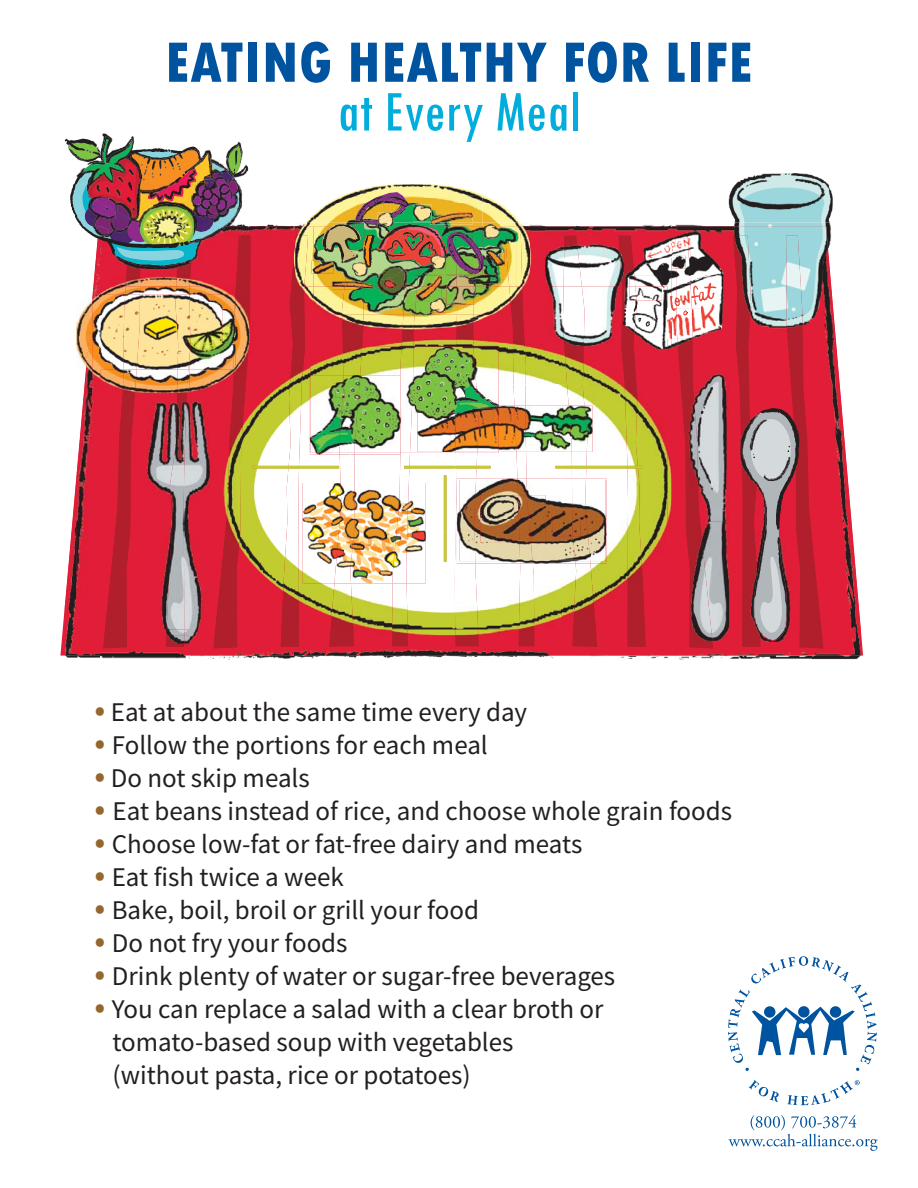
<style>
.page{position:relative;width:918px;height:1188px;background:#fff}
.page>*{position:absolute;margin:0;border:0;box-sizing:border-box;transform-origin:0 0}
.t1{font:800 condensed 60px "Tw Cen";color:#00539f}
.t2{font:condensed 60px "Tw Cen";color:#00addc}
.t3{font:27px/33px "Source Sans Pro";color:#231f20}
.s1{font-size:36px;color:#93672e}
</style>
<div class="page">
<img style="left:811px;top:656px;width:49px;height:3px">
<img style="left:102px;top:656px;width:709px;height:3px">
<img style="left:190px;top:307px;width:671px;height:349px">
<img style="left:66px;top:656px;width:34px;height:2px">
<img style="left:65px;top:481px;width:35px;height:175px">
<img style="left:100px;top:635px;width:90px;height:23px">
<svg style="left:103px;top:349px;width:720px;height:300px;background:#d31d33"></svg>
<img style="left:262px;top:224px;width:282px;height:2px">
<img style="left:248px;top:226px;width:47px;height:10px">
<img style="left:530px;top:226px;width:15px;height:10px">
<img style="left:645px;top:349px;width:26px;height:286px">
<img style="left:76px;top:267px;width:28px;height:368px">
<img style="left:104px;top:236px;width:541px;height:399px">
<img style="left:100px;top:278px;width:26px;height:9px">
<img style="left:77px;top:278px;width:7px;height:115px">
<img style="left:84px;top:278px;width:16px;height:115px">
<img style="left:126px;top:278px;width:123px;height:9px">
<img style="left:527px;top:287px;width:34px;height:97px">
<img style="left:561px;top:349px;width:107px;height:280px">
<img style="left:190px;top:393px;width:140px;height:236px">
<img style="left:478px;top:384px;width:84px;height:82px">
<img style="left:409px;top:562px;width:39px;height:67px">
<div style="left:92px;top:393px;width:98px;height:236px;background:#e21d37"></div>
<img style="left:224px;top:287px;width:126px;height:244px">
<img style="left:350px;top:328px;width:177px;height:57px">
<img style="left:564px;top:349px;width:77px;height:117px">
<img style="left:119px;top:393px;width:69px;height:41px">
<img style="left:512px;top:384px;width:16px;height:82px">
<img style="left:105px;top:433px;width:28px;height:196px">
<img style="left:350px;top:453px;width:128px;height:13px">
<img style="left:596px;top:482px;width:49px;height:147px">
<img style="left:214px;top:531px;width:86px;height:98px">
<img style="left:448px;top:562px;width:148px;height:67px">
<img style="left:330px;top:583px;width:79px;height:46px">
<img style="left:253px;top:466px;width:389px;height:96px">
<img style="left:92px;top:287px;width:31px;height:106px">
<svg style="left:92px;top:287px;width:1px;height:12px"></svg>
<img style="left:123px;top:287px;width:126px;height:106px">
<img style="left:235px;top:309px;width:3px;height:34px">
<img style="left:457px;top:479px;width:133px;height:84px">
<img style="left:590px;top:480px;width:16px;height:81px">
<img style="left:459px;top:480px;width:131px;height:81px">
<img style="left:552px;top:519px;width:28px;height:18px">
<img style="left:480px;top:495px;width:66px;height:48px">
<img style="left:518px;top:495px;width:13px;height:48px">
<img style="left:487px;top:500px;width:26px;height:18px">
<svg style="left:577px;top:529px;width:20px;height:22px"></svg>
<img style="left:712px;top:375px;width:17px;height:266px">
<img style="left:690px;top:522px;width:22px;height:119px">
<img style="left:689px;top:374px;width:38px;height:148px">
<img style="left:690px;top:375px;width:10px;height:147px">
<img style="left:704px;top:387px;width:9px;height:19px">
<img style="left:700px;top:458px;width:10px;height:26px">
<img style="left:147px;top:402px;width:63px;height:242px">
<img style="left:166px;top:629px;width:18px;height:15px">
<img style="left:167px;top:402px;width:19px;height:227px">
<img style="left:740px;top:413px;width:20px;height:229px">
<svg style="left:742px;top:408px;width:58px;height:232px;background:#b06973"></svg>
<img style="left:310px;top:347px;width:189px;height:106px">
<img style="left:343px;top:347px;width:134px;height:106px">
<img style="left:408px;top:348px;width:90px;height:73px">
<img style="left:310px;top:375px;width:91px;height:78px">
<svg style="left:336px;top:390px;width:9px;height:8px"></svg>
<img style="left:728px;top:173px;width:105px;height:50px">
<img style="left:671px;top:223px;width:160px;height:3px">
<img style="left:671px;top:226px;width:162px;height:123px">
<img style="left:723px;top:236px;width:80px;height:113px">
<img style="left:545px;top:225px;width:126px;height:62px">
<img style="left:564px;top:236px;width:60px;height:51px">
<img style="left:545px;top:287px;width:18px;height:62px">
<img style="left:563px;top:287px;width:61px;height:62px">
<img style="left:624px;top:232px;width:99px;height:117px">
<img style="left:676px;top:236px;width:17px;height:113px">
<img style="left:624px;top:334px;width:13px;height:15px">
<img style="left:668px;top:334px;width:33px;height:5px">
<img style="left:676px;top:334px;width:16px;height:5px">
<img style="left:648px;top:238px;width:42px;height:20px">
<img style="left:676px;top:238px;width:13px;height:20px">
<svg style="left:672px;top:256px;width:13px;height:13px"></svg>
<svg style="left:623px;top:275px;width:101px;height:59px"></svg>
<img style="left:295px;top:184px;width:235px;height:103px">
<img style="left:295px;top:234px;width:227px;height:53px">
<img style="left:524px;top:287px;width:6px;height:41px">
<img style="left:295px;top:287px;width:229px;height:41px">
<img style="left:509px;top:234px;width:7px;height:53px">
<img style="left:313px;top:305px;width:29px;height:10px">
<img style="left:342px;top:287px;width:174px;height:28px">
<img style="left:100px;top:295px;width:23px;height:75px">
<img style="left:123px;top:295px;width:112px;height:75px">
<img style="left:222px;top:309px;width:13px;height:34px">
<img style="left:116px;top:267px;width:11px;height:2px">
<img style="left:127px;top:267px;width:115px;height:2px">
<img style="left:65px;top:136px;width:183px;height:131px">
<img style="left:417px;top:406px;width:175px;height:46px">
<img style="left:514px;top:406px;width:73px;height:46px">
<img style="left:455px;top:421px;width:24px;height:31px">
<img style="left:451px;top:406px;width:47px;height:15px">
<img style="left:417px;top:406px;width:75px;height:14px">
<img style="left:303px;top:483px;width:123px;height:100px">
<img style="left:334px;top:483px;width:75px;height:100px">
<img style="left:430px;top:305px;width:16px;height:8px">
<img style="left:312px;top:192px;width:197px;height:113px">
<svg style="left:728px;top:1115px;width:150px;height:36px"></svg>
<svg style="left:749px;top:1080px;width:30px;height:22px"></svg>
<svg style="left:787px;top:1080px;width:73px;height:25px"></svg>
<svg style="left:728px;top:956px;width:149px;height:115px"></svg>
<h1 class="t1" style="left:165px;top:29px;width:590px">EATING HEALTHY FOR LIFE</h1>
<h1 class="t2" style="left:337px;top:81px;width:244px">at Every Meal</h1>
<p class="t3" style="left:94px;top:698px;width:434px"><span class="s1">•</span> Eat at about the same time every day</p>
<p class="t3" style="left:94px;top:731px;width:395px"><span class="s1">•</span> Follow the portions for each meal</p>
<p class="t3" style="left:94px;top:764px;width:217px"><span class="s1">•</span> Do not skip meals</p>
<p class="t3" style="left:94px;top:797px;width:639px"><span class="s1">•</span> Eat beans instead of rice, and choose whole grain foods</p>
<p class="t3" style="left:94px;top:830px;width:489px"><span class="s1">•</span> Choose low-fat or fat-free dairy and meats</p>
<p class="t3" style="left:94px;top:863px;width:251px"><span class="s1">•</span> Eat fish twice a week</p>
<p class="t3" style="left:94px;top:896px;width:386px"><span class="s1">•</span> Bake, boil, broil or grill your food</p>
<p class="t3" style="left:94px;top:929px;width:255px"><span class="s1">•</span> Do not fry your foods</p>
<p class="t3" style="left:94px;top:962px;width:522px"><span class="s1">•</span> Drink plenty of water or sugar-free beverages</p>
<p class="t3" style="left:112px;top:995px;width:493px;text-indent:-18px"><span class="s1">•</span> You can replace a salad with a clear broth or tomato-based soup with vegetables (without pasta, rice or potatoes)</p>
</div>
